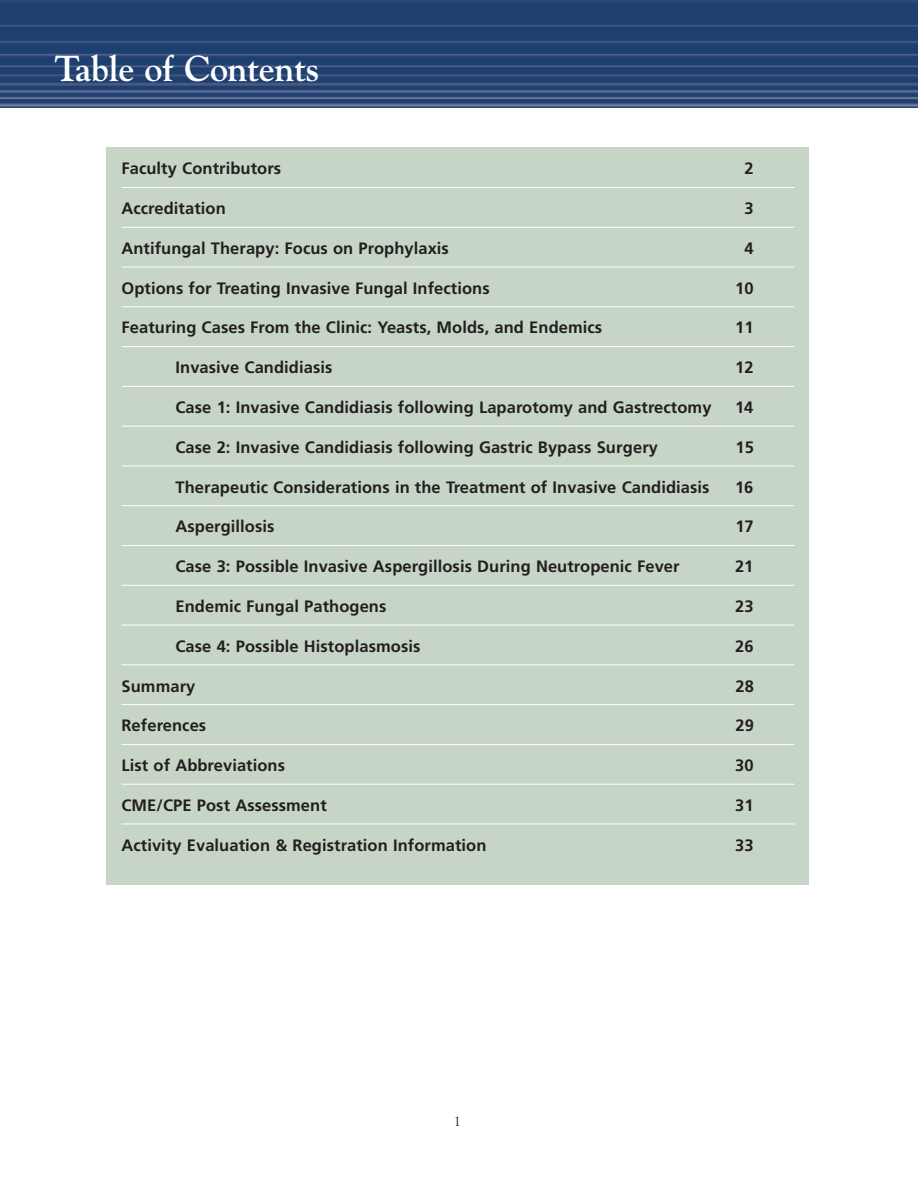
<style>
.page{position:relative;width:918px;height:1188px;background:#fff}
.page>*{position:absolute;margin:0;border:0;box-sizing:border-box;transform-origin:0 0}
.t1{font:700 36px "Goudy";letter-spacing:-.01em;color:#fff}
.t2{font:700 16.5px "Frutiger";letter-spacing:.005em;color:#231f20}
.t3{font:13.5px "Goudy";color:#231f20}
</style>
<div class="page">
<img style="left:0;top:0;width:918px;height:108px">
<div style="left:106px;top:147px;width:703px;height:738px;background:#c7d5c7"></div>
<hr style="left:122px;top:187px;width:672px;height:1px;background:#fff">
<hr style="left:122px;top:227px;width:672px;height:1px;background:#fff">
<hr style="left:122px;top:267px;width:672px;height:1px;background:#fff">
<hr style="left:122px;top:306px;width:672px;height:1px;background:#fff">
<hr style="left:122px;top:346px;width:672px;height:1px;background:#fff">
<hr style="left:122px;top:386px;width:672px;height:1px;background:#fff">
<hr style="left:122px;top:426px;width:672px;height:1px;background:#fff">
<hr style="left:122px;top:466px;width:672px;height:1px;background:#fff">
<hr style="left:122px;top:505px;width:672px;height:1px;background:#fff">
<hr style="left:122px;top:545px;width:672px;height:1px;background:#fff">
<hr style="left:122px;top:585px;width:672px;height:1px;background:#fff">
<hr style="left:122px;top:625px;width:672px;height:1px;background:#fff">
<hr style="left:122px;top:664px;width:672px;height:1px;background:#fff">
<hr style="left:122px;top:704px;width:672px;height:1px;background:#fff">
<hr style="left:122px;top:744px;width:672px;height:1px;background:#fff">
<hr style="left:122px;top:784px;width:672px;height:1px;background:#fff">
<hr style="left:122px;top:824px;width:672px;height:1px;background:#fff">
<h1 class="t1" style="left:54px;top:47px;width:267px">Table of Contents</h1>
<p class="t2" style="left:122px;top:162px;width:161px">Faculty Contributors</p>
<p class="t2" style="left:745px;top:162px;width:11px">2</p>
<p class="t2" style="left:122px;top:202px;width:106px">Accreditation</p>
<p class="t2" style="left:745px;top:202px;width:11px">3</p>
<p class="t2" style="left:122px;top:242px;width:329px">Antifungal Therapy: Focus on Prophylaxis</p>
<p class="t2" style="left:744px;top:242px;width:11px">4</p>
<p class="t2" style="left:122px;top:281px;width:370px">Options for Treating Invasive Fungal Infections</p>
<p class="t2" style="left:735px;top:281px;width:20px">10</p>
<p class="t2" style="left:122px;top:321px;width:482px">Featuring Cases From the Clinic: Yeasts, Molds, and Endemics</p>
<p class="t2" style="left:735px;top:321px;width:20px">11</p>
<p class="t2" style="left:176px;top:361px;width:158px">Invasive Candidiasis</p>
<p class="t2" style="left:735px;top:361px;width:20px">12</p>
<p class="t2" style="left:176px;top:401px;width:538px">Case 1: Invasive Candidiasis following Laparotomy and Gastrectomy</p>
<p class="t2" style="left:735px;top:401px;width:20px">14</p>
<p class="t2" style="left:176px;top:440px;width:484px">Case 2: Invasive Candidiasis following Gastric Bypass Surgery</p>
<p class="t2" style="left:735px;top:440px;width:20px">15</p>
<p class="t2" style="left:176px;top:480px;width:536px">Therapeutic Considerations in the Treatment of Invasive Candidiasis</p>
<p class="t2" style="left:735px;top:480px;width:20px">16</p>
<p class="t2" style="left:176px;top:520px;width:101px">Aspergillosis</p>
<p class="t2" style="left:735px;top:520px;width:20px">17</p>
<p class="t2" style="left:176px;top:560px;width:506px">Case 3: Possible Invasive Aspergillosis During Neutropenic Fever</p>
<p class="t2" style="left:735px;top:560px;width:20px">21</p>
<p class="t2" style="left:176px;top:600px;width:212px">Endemic Fungal Pathogens</p>
<p class="t2" style="left:735px;top:600px;width:20px">23</p>
<p class="t2" style="left:176px;top:639px;width:246px">Case 4: Possible Histoplasmosis</p>
<p class="t2" style="left:735px;top:639px;width:20px">26</p>
<p class="t2" style="left:122px;top:679px;width:75px">Summary</p>
<p class="t2" style="left:735px;top:679px;width:20px">28</p>
<p class="t2" style="left:122px;top:719px;width:86px">References</p>
<p class="t2" style="left:735px;top:719px;width:20px">29</p>
<p class="t2" style="left:122px;top:759px;width:165px">List of Abbreviations</p>
<p class="t2" style="left:735px;top:759px;width:20px">30</p>
<p class="t2" style="left:122px;top:798px;width:207px">CME/CPE Post Assessment</p>
<p class="t2" style="left:735px;top:798px;width:20px">31</p>
<p class="t2" style="left:122px;top:838px;width:366px">Activity Evaluation &amp; Registration Information</p>
<p class="t2" style="left:735px;top:838px;width:20px">33</p>
<p class="t3" style="left:454px;top:1114px;width:8px">1</p>
</div>
